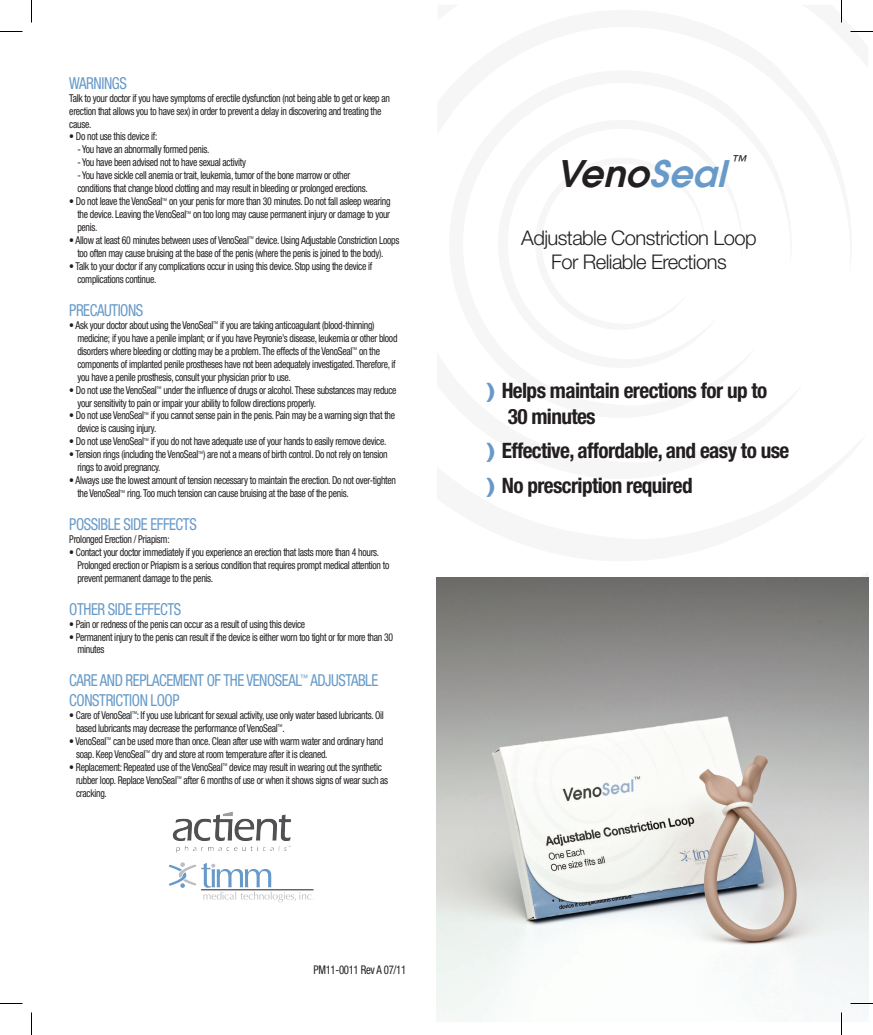
<style>
.page{position:relative;width:873px;height:1035px;background:#fff}
.page>*{position:absolute;margin:0;border:0;box-sizing:border-box;transform-origin:0 0}
.t1{font:italic 600 40.35px "Avant Garde ITC";color:#231f20}
.t2{font:700 condensed 21.3px/25.5px "Helvetica Neue LT Std";letter-spacing:-.03em;color:#231f20}
.t3{font:300 20.25px/24.2px "Helvetica Neue LT Std";letter-spacing:-.03em;color:#231f20;text-align:center}
.t4{font:condensed 16.5px/19.8px "Helvetica Neue LT Std";letter-spacing:-.03em;color:#679ac8;scale:.9 1}
.t5{font:italic condensed 15.15px "Helvetica Neue";color:#231f20}
.t6{font:condensed 12px "Helvetica Neue LT Std";letter-spacing:-.03em;color:#231f20;scale:.9 1}
.t7{font:condensed 10.8px/12.9px "Helvetica Neue LT Std";letter-spacing:-.03em;color:#231f20;scale:.9 1}
.s1{color:#679ac8}
</style>
<div class="page">
<svg style="left:169px;top:862px;width:145px;height:40px"></svg>
<img style="left:172px;top:811px;width:119px;height:42px">
<img style="left:436px;top:578px;width:432px;height:443px">
<svg style="left:0;top:31px;width:22px;height:1px"></svg>
<svg style="left:850px;top:31px;width:23px;height:1px"></svg>
<svg style="left:0;top:1003px;width:22px;height:1px"></svg>
<svg style="left:850px;top:1003px;width:23px;height:1px"></svg>
<svg style="left:31px;top:0;width:1px;height:22px"></svg>
<svg style="left:31px;top:1012px;width:1px;height:23px"></svg>
<svg style="left:841px;top:0;width:1px;height:22px"></svg>
<svg style="left:841px;top:1012px;width:1px;height:23px"></svg>
<h3 class="t4" style="left:69px;top:73px;width:65px">WARNINGS</h3>
<p class="t7" style="left:69px;top:91px;width:358px">Talk to your doctor if you have symptoms of erectile dysfunction (not being able to get or keep an erection that allows you to have sex) in order to prevent a delay in discovering and treating the cause.</p>
<p class="t7" style="left:69px;top:130px;width:99px">• Do not use this device if:</p>
<p class="t7" style="left:77px;top:143px;width:148px">- You have an abnormally formed penis.</p>
<p class="t7" style="left:77px;top:156px;width:189px">- You have been advised not to have sexual activity</p>
<p class="t7" style="left:77px;top:169px;width:324px">- You have sickle cell anemia or trait, leukemia, tumor of the bone marrow or other conditions that change blood clotting and may result in bleeding or prolonged erections.</p>
<p class="t7" style="left:77px;top:195px;width:350px;text-align:justify;text-indent:-8px">• Do not leave the VenoSeal<sup>™</sup> on your penis for more than 30 minutes. Do not fall asleep wearing the device. Leaving the VenoSeal<sup>™</sup> on too long may cause permanent injury or damage to your penis.</p>
<p class="t7" style="left:77px;top:234px;width:359px;text-indent:-8px">• Allow at least 60 minutes between uses of VenoSeal<sup>™</sup> device. Using Adjustable Constriction Loops too often may cause bruising at the base of the penis (where the penis is joined to the body).</p>
<p class="t7" style="left:77px;top:260px;width:329px;text-indent:-8px">• Talk to your doctor if any complications occur in using this device. Stop using the device if complications continue.</p>
<h3 class="t4" style="left:69px;top:300px;width:84px">PRECAUTIONS</h3>
<p class="t7" style="left:77px;top:318px;width:357px;text-indent:-8px">• Ask your doctor about using the VenoSeal<sup>™</sup> if you are taking anticoagulant (blood-thinning) medicine; if you have a penile implant; or if you have Peyronie’s disease, leukemia or other blood disorders where bleeding or clotting may be a problem. The effects of the VenoSeal<sup>™</sup> on the components of implanted penile prostheses have not been adequately investigated. Therefore, if you have a penile prosthesis, consult your physician prior to use.</p>
<p class="t7" style="left:77px;top:383px;width:356px;text-indent:-8px">• Do not use the VenoSeal<sup>™</sup> under the influence of drugs or alcohol. These substances may reduce your sensitivity to pain or impair your ability to follow directions properly.</p>
<p class="t7" style="left:77px;top:409px;width:355px;text-indent:-8px">• Do not use VenoSeal<sup>™</sup> if you cannot sense pain in the penis. Pain may be a warning sign that the device is causing injury.</p>
<p class="t7" style="left:69px;top:435px;width:354px">• Do not use VenoSeal<sup>™</sup> if you do not have adequate use of your hands to easily remove device.</p>
<p class="t7" style="left:77px;top:448px;width:346px;text-indent:-8px">• Tension rings (including the VenoSeal<sup>™</sup>) are not a means of birth control. Do not rely on tension rings to avoid pregnancy.</p>
<p class="t7" style="left:77px;top:474px;width:356px;text-indent:-8px">• Always use the lowest amount of tension necessary to maintain the erection. Do not over-tighten the VenoSeal<sup>™</sup> ring. Too much tension can cause bruising at the base of the penis.</p>
<h3 class="t4" style="left:69px;top:514px;width:143px">POSSIBLE SIDE EFFECTS</h3>
<p class="t7" style="left:69px;top:533px;width:113px">Prolonged Erection / Priapism:</p>
<p class="t7" style="left:77px;top:546px;width:348px;text-indent:-8px">• Contact your doctor immediately if you experience an erection that lasts more than 4 hours.<br>Prolonged erection or Priapism is a serious condition that requires prompt medical attention to prevent permanent damage to the penis.</p>
<h3 class="t4" style="left:69px;top:599px;width:126px">OTHER SIDE EFFECTS</h3>
<p class="t7" style="left:69px;top:617px;width:264px">• Pain or redness of the penis can occur as a result of using this device</p>
<p class="t7" style="left:77px;top:630px;width:352px;text-indent:-8px">• Permanent injury to the penis can result if the device is either worn too tight or for more than 30 minutes</p>
<h3 class="t4" style="left:69px;top:670px;width:345px">CARE AND REPLACEMENT OF THE VENOSEAL<sup>™</sup> ADJUSTABLE<br>CONSTRICTION LOOP</h3>
<p class="t7" style="left:76px;top:709px;width:344px;text-indent:-7px">• Care of VenoSeal<sup>™</sup>: If you use lubricant for sexual activity, use only water based lubricants. Oil based lubricants may decrease the performance of VenoSeal<sup>™</sup>.</p>
<p class="t7" style="left:76px;top:735px;width:343px;text-indent:-7px">• VenoSeal<sup>™</sup> can be used more than once. Clean after use with warm water and ordinary hand soap. Keep VenoSeal<sup>™</sup> dry and store at room temperature after it is cleaned.</p>
<p class="t7" style="left:76px;top:761px;width:348px;text-indent:-7px">• Replacement: Repeated use of the VenoSeal<sup>™</sup> device may result in wearing out the synthetic rubber loop. Replace VenoSeal<sup>™</sup> after 6 months of use or when it shows signs of wear such as cracking.</p>
<p class="t6" style="left:314px;top:962px;width:105px">PM11-0011 Rev A 07/11</p>
<h3 class="t5" style="left:731px;top:152px;width:21px">™</h3>
<h1 class="t1" style="left:556px;top:150px;width:182px">Veno<span class="s1">Seal</span></h1>
<h3 class="t3" style="left:521px;top:225px;width:237px">Adjustable Constriction Loop<br>For Reliable Erections</h3>
<h2 class="t2" style="left:508px;top:378px;width:261px;text-indent:-21px"><span class="s1">)</span> Helps maintain erections for up to<br>30 minutes</h2>
<h2 class="t2" style="left:487px;top:433px;width:304px;line-height:34.3px"><span class="s1">)</span> Effective, affordable, and easy to use <span class="s1">)</span> No prescription required</h2>
</div>
